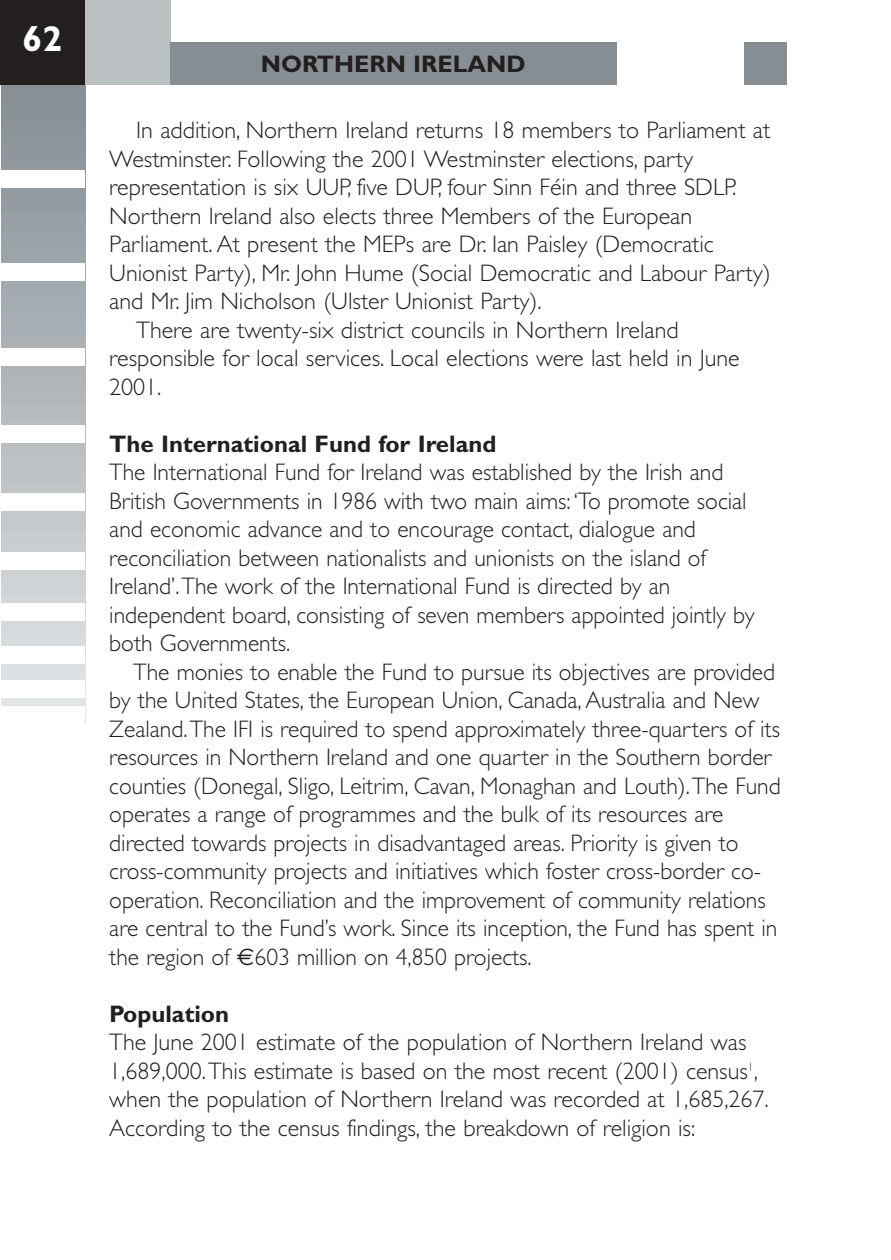
<style>
.page{position:relative;width:891px;height:1260px;background:#fff}
.page>*{position:absolute;margin:0;border:0;box-sizing:border-box;transform-origin:0 0}
.t1{font:700 36px "Gill Sans";color:#fff}
.t2{font:300 24px/28.5px "Gill Sans";color:#231f1f}
.t3{font:700 24px "Gill Sans";color:#231f1f}
.s1{font-family:"Euro Sans";font-weight:400}
</style>
<div class="page">
<div style="left:85px;top:0;width:85px;height:85px;background:#bbc0c3"></div>
<div style="left:0;top:0;width:85px;height:85px;background:#231f1f"></div>
<div style="left:744px;top:43px;width:43px;height:42px;background:#868e94"></div>
<div style="left:170px;top:43px;width:447px;height:42px;background:#868e94"></div>
<h1 class="t1" style="left:23px;top:26px;width:41px">62</h1>
<p class="t3" style="left:261px;top:56px;width:266px">NORTHERN IRELAND</p>
<p class="t2" style="left:136px;top:119px;width:636px">In addition, Northern Ireland returns 18 members to Parliament at</p>
<p class="t2" style="left:109px;top:147px;width:585px">Westminster. Following the 2001 Westminster elections, party</p>
<p class="t2" style="left:109px;top:176px;width:629px">representation is six UUP, five DUP, four Sinn Féin and three SDLP.</p>
<p class="t2" style="left:109px;top:204px;width:584px">Northern Ireland also elects three Members of the European</p>
<p class="t2" style="left:109px;top:233px;width:606px">Parliament. At present the MEPs are Dr. Ian Paisley (Democratic</p>
<p class="t2" style="left:109px;top:261px;width:663px">Unionist Party), Mr. John Hume (Social Democratic and Labour Party)</p>
<p class="t2" style="left:109px;top:290px;width:434px">and Mr. Jim Nicholson (Ulster Unionist Party).</p>
<p class="t2" style="left:136px;top:318px;width:544px">There are twenty-six district councils in Northern Ireland</p>
<p class="t2" style="left:109px;top:347px;width:632px">responsible for local services. Local elections were last held in June</p>
<p class="t2" style="left:109px;top:375px;width:54px">2001.</p>
<p class="t3" style="left:109px;top:436px;width:389px">The International Fund for Ireland</p>
<p class="t2" style="left:109px;top:461px;width:647px">The International Fund for Ireland was established by the Irish and British Governments in 1986 with two main aims:‘To promote social and economic advance and to encourage contact, dialogue and reconciliation between nationalists and unionists on the island of Ireland’.The work of the International Fund is directed by an independent board, consisting of seven members appointed jointly by both Governments.</p>
<p class="t2" style="left:109px;top:660px;width:673px;text-indent:24px">The monies to enable the Fund to pursue its objectives are provided by the United States, the European Union, Canada, Australia and New Zealand.The IFI is required to spend approximately three-quarters of its resources in Northern Ireland and one quarter in the Southern border counties (Donegal, Sligo, Leitrim, Cavan, Monaghan and Louth).The Fund operates a range of programmes and the bulk of its resources are directed towards projects in disadvantaged areas. Priority is given to cross-community projects and initiatives which foster cross-border co&shy;operation. Reconciliation and the improvement of community relations are central to the Fund’s work. Since its inception, the Fund has spent in the region of <span class="s1">€</span>603 million on 4,850 projects.</p>
<p class="t3" style="left:109px;top:1006px;width:121px">Population</p>
<p class="t2" style="left:109px;top:1031px;width:661px">The June 2001 estimate of the population of Northern Ireland was 1,689,000.This estimate is based on the most recent (2001) census<sup>1</sup>, when the population of Northern Ireland was recorded at 1,685,267.<br>According to the census findings, the breakdown of religion is:</p>
</div>
